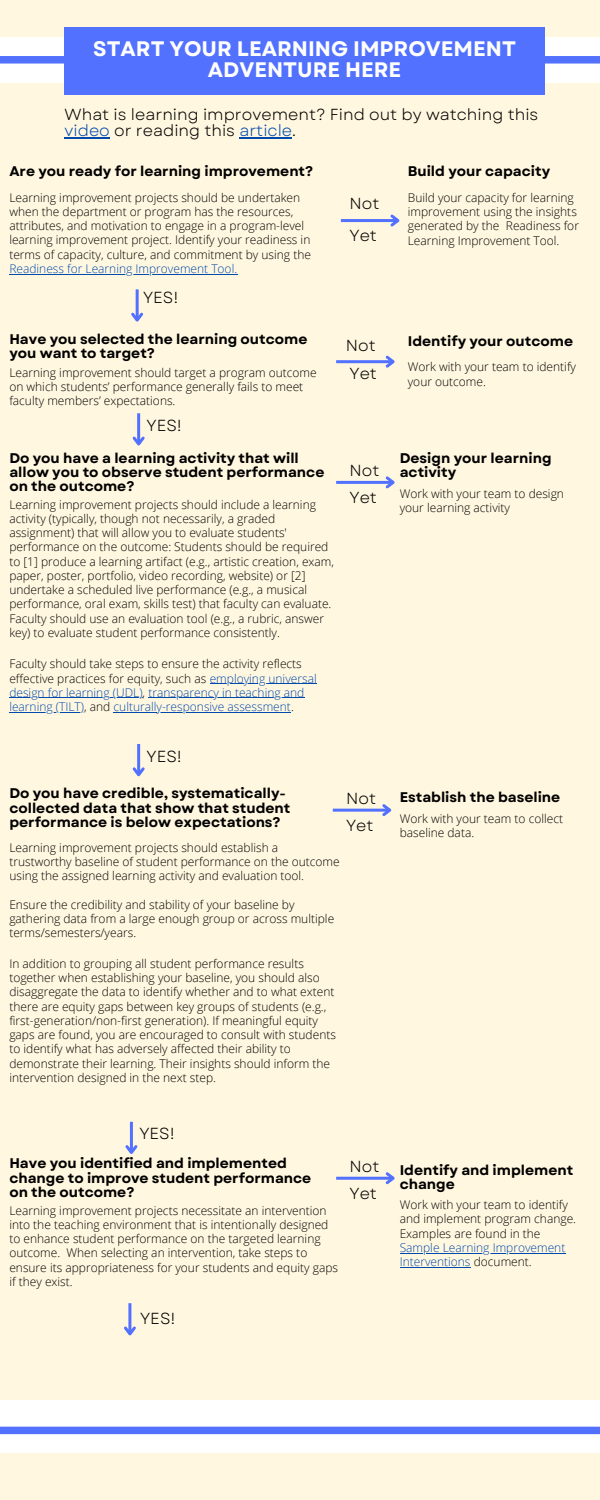
<style>
.page{position:relative;width:600px;height:1500px;background:#fff7df}
.page>*{position:absolute;margin:0;border:0;box-sizing:border-box;transform-origin:0 0}
.t1{font:700 21px/21px "Garet";color:#fff;text-align:center}
.t2{font:16px/16.5px "Garet";color:#000}
.t3{font:700 14px/14.2px "Garet";color:#000}
.t4{font:300 12px/14.2px "Open Sans";color:#000}
.t5{font:300 12px/14.2px "Open Sans";color:#004aad}
.s1{color:#004aad}
.s2{color:#000}
</style>
<div class="page">
<div style="left:0;top:37px;width:600px;height:46px;background:#fff"></div>
<div style="left:65px;top:27px;width:480px;height:68px;background:#5271ff"></div>
<div style="left:0;top:56px;width:600px;height:8px;background:#5271ff"></div>
<hr style="left:9px;top:274px;width:229px;height:1px;background:#004aad">
<hr style="left:210px;top:683px;width:59px;height:1px;background:#004aad">
<hr style="left:269px;top:683px;width:48px;height:1px;background:#004aad">
<hr style="left:9px;top:698px;width:101px;height:1px;background:#004aad">
<hr style="left:110px;top:698px;width:33px;height:1px;background:#004aad">
<hr style="left:148px;top:698px;width:157px;height:1px;background:#004aad">
<hr style="left:9px;top:712px;width:75px;height:1px;background:#004aad">
<hr style="left:114px;top:712px;width:177px;height:1px;background:#004aad">
<div style="left:0;top:1400px;width:600px;height:53px;background:#fff"></div>
<div style="left:0;top:1427px;width:600px;height:7px;background:#5271ff"></div>
<hr style="left:65px;top:138px;width:45px;height:1px;background:#004aad">
<hr style="left:239px;top:138px;width:53px;height:1px;background:#004aad">
<hr style="left:341px;top:219px;width:57px;height:3px;background:#5271ff">
<svg style="left:390px;top:214px;width:10px;height:13px"></svg>
<hr style="left:336px;top:360px;width:57px;height:3px;background:#5271ff">
<svg style="left:383px;top:355px;width:12px;height:13px"></svg>
<hr style="left:137px;top:413px;width:3px;height:31px;background:#5271ff">
<svg style="left:132px;top:434px;width:13px;height:12px"></svg>
<hr style="left:336px;top:481px;width:57px;height:3px;background:#5271ff">
<svg style="left:383px;top:476px;width:12px;height:13px"></svg>
<hr style="left:137px;top:744px;width:3px;height:31px;background:#5271ff">
<svg style="left:132px;top:765px;width:13px;height:12px"></svg>
<hr style="left:136px;top:289px;width:3px;height:31px;background:#5271ff">
<svg style="left:131px;top:310px;width:12px;height:12px"></svg>
<hr style="left:333px;top:809px;width:57px;height:3px;background:#5271ff">
<svg style="left:380px;top:804px;width:12px;height:12px"></svg>
<hr style="left:130px;top:1122px;width:3px;height:31px;background:#5271ff">
<svg style="left:125px;top:1142px;width:13px;height:12px"></svg>
<hr style="left:336px;top:1177px;width:57px;height:3px;background:#5271ff">
<svg style="left:383px;top:1172px;width:12px;height:13px"></svg>
<hr style="left:400px;top:1253px;width:166px;height:1px;background:#004aad">
<hr style="left:400px;top:1267px;width:71px;height:1px;background:#004aad">
<hr style="left:128px;top:1303px;width:3px;height:31px;background:#5271ff">
<svg style="left:124px;top:1324px;width:12px;height:12px"></svg>
<p class="t1" style="left:93px;top:38px;width:424px">START YOUR LEARNING IMPROVEMENT<br>ADVENTURE HERE</p>
<p class="t2" style="left:65px;top:106px;width:475px">What is learning improvement? Find out by watching this <span class="s1">video</span> or reading this <span class="s1">article</span>.</p>
<p class="t3" style="left:408px;top:164px;width:144px">Build your capacity</p>
<p class="t4" style="left:408px;top:190px;width:173px">Build your capacity for learning improvement using the insights generated by the Readiness for<br>Learning Improvement Tool.</p>
<p class="t3" style="left:9px;top:164px;width:305px">Are you ready for learning improvement?</p>
<p class="t4" style="left:9px;top:190px;width:303px">Learning improvement projects should be undertaken when the department or program has the resources, attributes, and motivation to engage in a program-level learning improvement project. Identify your readiness in terms of capacity, culture, and commitment by using the <span class="s1">Readiness for Learning Improvement Tool.</span></p>
<p class="t2" style="left:350px;top:195px;width:31px">Not</p>
<p class="t2" style="left:350px;top:227px;width:29px">Yet</p>
<p class="t2" style="left:143px;top:289px;width:37px">YES!</p>
<p class="t3" style="left:9px;top:332px;width:300px">Have you selected the learning outcome you want to target?</p>
<p class="t4" style="left:9px;top:365px;width:309px">Learning improvement should target a program outcome on which students’ performance generally fails to meet faculty members’ expectations.</p>
<p class="t2" style="left:147px;top:417px;width:37px">YES!</p>
<p class="t3" style="left:9px;top:451px;width:317px">Do you have a learning activity that will allow you to observe student performance on the outcome?</p>
<p class="t4" style="left:9px;top:497px;width:326px">Learning improvement projects should include a learning activity (typically, though not necessarily, a graded assignment) that will allow you to evaluate students' performance on the outcome: Students should be required to [1] produce a learning artifact (e.g., artistic creation, exam, paper, poster, portfolio, video recording, website) or [2] undertake a scheduled live performance (e.g., a musical performance, oral exam, skills test) that faculty can evaluate.<br>Faculty should use an evaluation tool (e.g., a rubric, answer key) to evaluate student performance consistently.</p>
<p class="t5" style="left:9px;top:657px;width:309px"><span class="s2">Faculty should take steps to ensure the activity reflects effective practices for equity, such as</span> employing universal design for learning (UDL)<span class="s2">,</span> transparency in teaching and learning (TILT)<span class="s2">, and</span> culturally-responsive assessment<span class="s2">.</span></p>
<p class="t2" style="left:346px;top:337px;width:31px">Not</p>
<p class="t3" style="left:408px;top:334px;width:167px">Identify your outcome</p>
<p class="t2" style="left:350px;top:365px;width:29px">Yet</p>
<p class="t4" style="left:408px;top:360px;width:170px">Work with your team to identify your outcome.</p>
<p class="t2" style="left:350px;top:462px;width:31px">Not</p>
<p class="t2" style="left:350px;top:489px;width:29px">Yet</p>
<p class="t3" style="left:400px;top:451px;width:153px">Design your learning activity</p>
<p class="t4" style="left:400px;top:486px;width:166px">Work with your team to design your learning activity</p>
<p class="t2" style="left:147px;top:748px;width:37px">YES!</p>
<p class="t3" style="left:9px;top:786px;width:283px">Do you have credible, systematically&shy;collected data that show that student performance is below expectations?</p>
<p class="t2" style="left:346px;top:790px;width:31px">Not</p>
<p class="t2" style="left:346px;top:817px;width:29px">Yet</p>
<p class="t3" style="left:400px;top:790px;width:162px">Establish the baseline</p>
<p class="t4" style="left:400px;top:811px;width:165px">Work with your team to collect baseline data.</p>
<p class="t4" style="left:9px;top:840px;width:332px">Learning improvement projects should establish a trustworthy baseline of student performance on the outcome using the assigned learning activity and evaluation tool.</p>
<p class="t4" style="left:9px;top:897px;width:326px">Ensure the credibility and stability of your baseline by gathering data from a large enough group or across multiple terms/semesters/years.</p>
<p class="t4" style="left:9px;top:956px;width:328px">In addition to grouping all student performance results together when establishing your baseline, you should also disaggregate the data to identify whether and to what extent there are equity gaps between key groups of students (e.g., first-generation/non-first generation). If meaningful equity gaps are found, you are encouraged to consult with students to identify what has adversely affected their ability to demonstrate their learning. Their insights should inform the intervention designed in the next step.</p>
<p class="t2" style="left:139px;top:1126px;width:37px">YES!</p>
<p class="t3" style="left:9px;top:1156px;width:304px">Have you identified and implemented change to improve student performance on the outcome?</p>
<p class="t4" style="left:9px;top:1203px;width:330px">Learning improvement projects necessitate an intervention into the teaching environment that is intentionally designed to enhance student performance on the targeted learning outcome. When selecting an intervention, take steps to ensure its appropriateness for your students and equity gaps if they exist.</p>
<p class="t2" style="left:140px;top:1310px;width:37px">YES!</p>
<p class="t2" style="left:350px;top:1158px;width:31px">Not</p>
<p class="t2" style="left:350px;top:1185px;width:29px">Yet</p>
<p class="t3" style="left:400px;top:1163px;width:175px">Identify and implement change</p>
<p class="t4" style="left:400px;top:1197px;width:178px">Work with your team to identify and implement program change.<br>Examples are found in the<br><span class="s1">Sample Learning Improvement<br>Interventions</span> document.</p>
</div>
